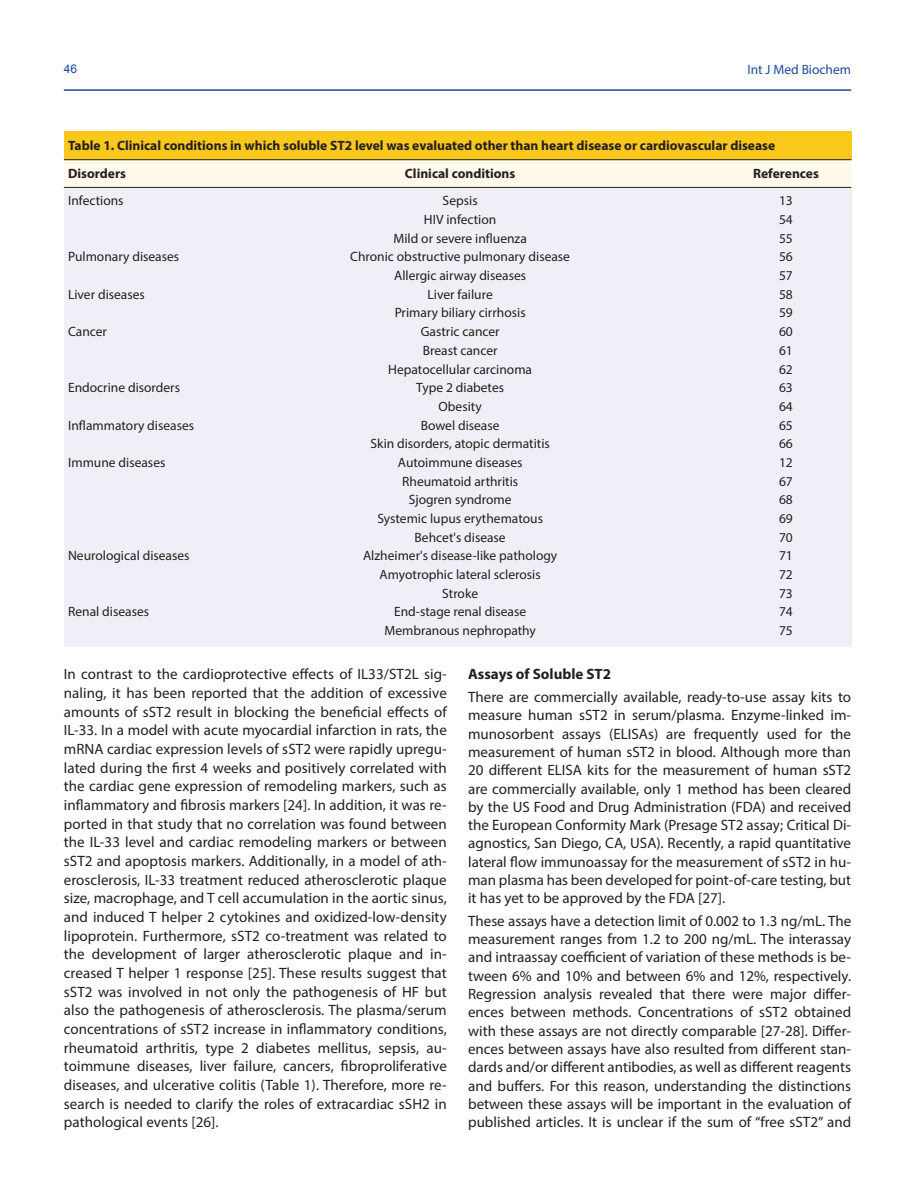
<style>
.page{position:relative;width:915px;height:1191px;background:#fff}
.page>*{position:absolute;margin:0;border:0;box-sizing:border-box;transform-origin:0 0}
.ethics{font:15px/18.6px "Myriad Pro";color:#231f20;text-align:justify}
.ethics-2{font:700 15px "Myriad Pro";color:#231f20}
.tablo_satiri{font:13.5px "Myriad Pro";color:#231f20}
.tablo_satiri-2{font:700 13.5px "Myriad Pro";color:#231f20}
.t1{font:13.5px "Myriad Pro";color:#1b4a9e}
.sayfa_numarasi{font:12px "Arial";color:#1b4a9e}
</style>
<div class="page">
<hr style="left:64px;top:89px;width:786px;height:2px;background:#1b4a9e">
<div style="left:64px;top:131px;width:786px;height:28px;background:#fac71b"></div>
<div style="left:64px;top:159px;width:786px;height:28px;background:#fef9e8"></div>
<div style="left:64px;top:187px;width:786px;height:460px;background:#eff0f7"></div>
<hr style="left:64px;top:159px;width:786px;height:1px;background:#231f20">
<hr style="left:64px;top:187px;width:786px;height:1px;background:#231f20">
<p class="sayfa_numarasi" style="left:64px;top:60px;width:15px">46</p>
<p class="t1" style="left:747px;top:61px;width:105px">Int J Med Biochem</p>
<p class="tablo_satiri-2" style="left:68px;top:136px;width:708px">Table 1. Clinical conditions in which soluble ST2 level was evaluated other than heart disease or cardiovascular disease</p>
<p class="tablo_satiri-2" style="left:68px;top:165px;width:59px">Disorders</p>
<p class="tablo_satiri-2" style="left:405px;top:165px;width:112px">Clinical conditions</p>
<p class="tablo_satiri-2" style="left:752px;top:165px;width:67px">References</p>
<p class="tablo_satiri" style="left:68px;top:192px;width:57px">Infections</p>
<p class="tablo_satiri" style="left:442px;top:192px;width:37px">Sepsis</p>
<p class="tablo_satiri" style="left:778px;top:192px;width:15px">13</p>
<p class="tablo_satiri" style="left:424px;top:211px;width:74px">HIV infection</p>
<p class="tablo_satiri" style="left:778px;top:211px;width:15px">54</p>
<p class="tablo_satiri" style="left:393px;top:230px;width:135px">Mild or severe influenza</p>
<p class="tablo_satiri" style="left:778px;top:230px;width:15px">55</p>
<p class="tablo_satiri" style="left:68px;top:248px;width:113px">Pulmonary diseases</p>
<p class="tablo_satiri" style="left:350px;top:248px;width:221px">Chronic obstructive pulmonary disease</p>
<p class="tablo_satiri" style="left:778px;top:248px;width:15px">56</p>
<p class="tablo_satiri" style="left:394px;top:267px;width:133px">Allergic airway diseases</p>
<p class="tablo_satiri" style="left:778px;top:267px;width:15px">57</p>
<p class="tablo_satiri" style="left:68px;top:286px;width:78px">Liver diseases</p>
<p class="tablo_satiri" style="left:427px;top:286px;width:67px">Liver failure</p>
<p class="tablo_satiri" style="left:778px;top:286px;width:15px">58</p>
<p class="tablo_satiri" style="left:394px;top:304px;width:132px">Primary biliary cirrhosis</p>
<p class="tablo_satiri" style="left:778px;top:304px;width:15px">59</p>
<p class="tablo_satiri" style="left:68px;top:323px;width:40px">Cancer</p>
<p class="tablo_satiri" style="left:420px;top:323px;width:80px">Gastric cancer</p>
<p class="tablo_satiri" style="left:778px;top:323px;width:15px">60</p>
<p class="tablo_satiri" style="left:422px;top:342px;width:76px">Breast cancer</p>
<p class="tablo_satiri" style="left:778px;top:342px;width:15px">61</p>
<p class="tablo_satiri" style="left:388px;top:361px;width:145px">Hepatocellular carcinoma</p>
<p class="tablo_satiri" style="left:778px;top:361px;width:15px">62</p>
<p class="tablo_satiri" style="left:68px;top:379px;width:113px">Endocrine disorders</p>
<p class="tablo_satiri" style="left:416px;top:379px;width:89px">Type 2 diabetes</p>
<p class="tablo_satiri" style="left:778px;top:379px;width:15px">63</p>
<p class="tablo_satiri" style="left:438px;top:398px;width:45px">Obesity</p>
<p class="tablo_satiri" style="left:778px;top:398px;width:15px">64</p>
<p class="tablo_satiri" style="left:68px;top:417px;width:128px">Inflammatory diseases</p>
<p class="tablo_satiri" style="left:420px;top:417px;width:80px">Bowel disease</p>
<p class="tablo_satiri" style="left:778px;top:417px;width:15px">65</p>
<p class="tablo_satiri" style="left:370px;top:435px;width:181px">Skin disorders, atopic dermatitis</p>
<p class="tablo_satiri" style="left:778px;top:435px;width:15px">66</p>
<p class="tablo_satiri" style="left:68px;top:454px;width:99px">Immune diseases</p>
<p class="tablo_satiri" style="left:398px;top:454px;width:126px">Autoimmune diseases</p>
<p class="tablo_satiri" style="left:778px;top:454px;width:15px">12</p>
<p class="tablo_satiri" style="left:402px;top:473px;width:118px">Rheumatoid arthritis</p>
<p class="tablo_satiri" style="left:778px;top:473px;width:15px">67</p>
<p class="tablo_satiri" style="left:408px;top:491px;width:104px">Sjogren syndrome</p>
<p class="tablo_satiri" style="left:778px;top:491px;width:15px">68</p>
<p class="tablo_satiri" style="left:377px;top:510px;width:167px">Systemic lupus erythematous</p>
<p class="tablo_satiri" style="left:778px;top:510px;width:15px">69</p>
<p class="tablo_satiri" style="left:414px;top:529px;width:93px">Behcet's disease</p>
<p class="tablo_satiri" style="left:778px;top:529px;width:15px">70</p>
<p class="tablo_satiri" style="left:68px;top:547px;width:123px">Neurological diseases</p>
<p class="tablo_satiri" style="left:363px;top:547px;width:196px">Alzheimer's disease-like pathology</p>
<p class="tablo_satiri" style="left:778px;top:547px;width:15px">71</p>
<p class="tablo_satiri" style="left:379px;top:566px;width:162px">Amyotrophic lateral sclerosis</p>
<p class="tablo_satiri" style="left:778px;top:566px;width:15px">72</p>
<p class="tablo_satiri" style="left:442px;top:585px;width:37px">Stroke</p>
<p class="tablo_satiri" style="left:778px;top:585px;width:15px">73</p>
<p class="tablo_satiri" style="left:68px;top:603px;width:82px">Renal diseases</p>
<p class="tablo_satiri" style="left:394px;top:603px;width:133px">End-stage renal disease</p>
<p class="tablo_satiri" style="left:778px;top:603px;width:15px">74</p>
<p class="tablo_satiri" style="left:384px;top:622px;width:153px">Membranous nephropathy</p>
<p class="tablo_satiri" style="left:778px;top:622px;width:15px">75</p>
<p class="ethics" style="left:64px;top:665px;width:384px">In contrast to the cardioprotective effects of IL33/ST2L sig&shy;naling, it has been reported that the addition of excessive amounts of sST2 result in blocking the beneficial effects of IL-33. In a model with acute myocardial infarction in rats, the mRNA cardiac expression levels of sST2 were rapidly upregu&shy;lated during the first 4 weeks and positively correlated with the cardiac gene expression of remodeling markers, such as inflammatory and fibrosis markers [24]. In addition, it was re&shy;ported in that study that no correlation was found between the IL-33 level and cardiac remodeling markers or between sST2 and apoptosis markers. Additionally, in a model of ath&shy;erosclerosis, IL-33 treatment reduced atherosclerotic plaque size, macrophage, and T cell accumulation in the aortic sinus, and induced T helper 2 cytokines and oxidized-low-density lipoprotein. Furthermore, sST2 co-treatment was related to the development of larger atherosclerotic plaque and in&shy;creased T helper 1 response [25]. These results suggest that sST2 was involved in not only the pathogenesis of HF but also the pathogenesis of atherosclerosis. The plasma/serum concentrations of sST2 increase in inflammatory conditions, rheumatoid arthritis, type 2 diabetes mellitus, sepsis, au&shy;toimmune diseases, liver failure, cancers, fibroproliferative diseases, and ulcerative colitis (Table 1). Therefore, more re&shy;search is needed to clarify the roles of extracardiac sSH2 in pathological events [26].</p>
<p class="ethics-2" style="left:468px;top:664px;width:144px">Assays of Soluble ST2</p>
<p class="ethics" style="left:468px;top:687px;width:384px">There are commercially available, ready-to-use assay kits to measure human sST2 in serum/plasma. Enzyme-linked im&shy;munosorbent assays (ELISAs) are frequently used for the measurement of human sST2 in blood. Although more than 20 different ELISA kits for the measurement of human sST2 are commercially available, only 1 method has been cleared by the US Food and Drug Administration (FDA) and received the European Conformity Mark (Presage ST2 assay; Critical Di&shy;agnostics, San Diego, CA, USA). Recently, a rapid quantitative lateral flow immunoassay for the measurement of sST2 in hu&shy;man plasma has been developed for point-of-care testing, but it has yet to be approved by the FDA [27].</p>
<p class="ethics" style="left:468px;top:911px;width:384px">These assays have a detection limit of 0.002 to 1.3 ng/mL. The measurement ranges from 1.2 to 200 ng/mL. The interassay and intraassay coefficient of variation of these methods is be&shy;tween 6% and 10% and between 6% and 12%, respectively.<br>Regression analysis revealed that there were major differ&shy;ences between methods. Concentrations of sST2 obtained with these assays are not directly comparable [27-28]. Differ&shy;ences between assays have also resulted from different stan&shy;dards and/or different antibodies, as well as different reagents and buffers. For this reason, understanding the distinctions between these assays will be important in the evaluation of published articles. It is unclear if the sum of “free sST2” and</p>
</div>
